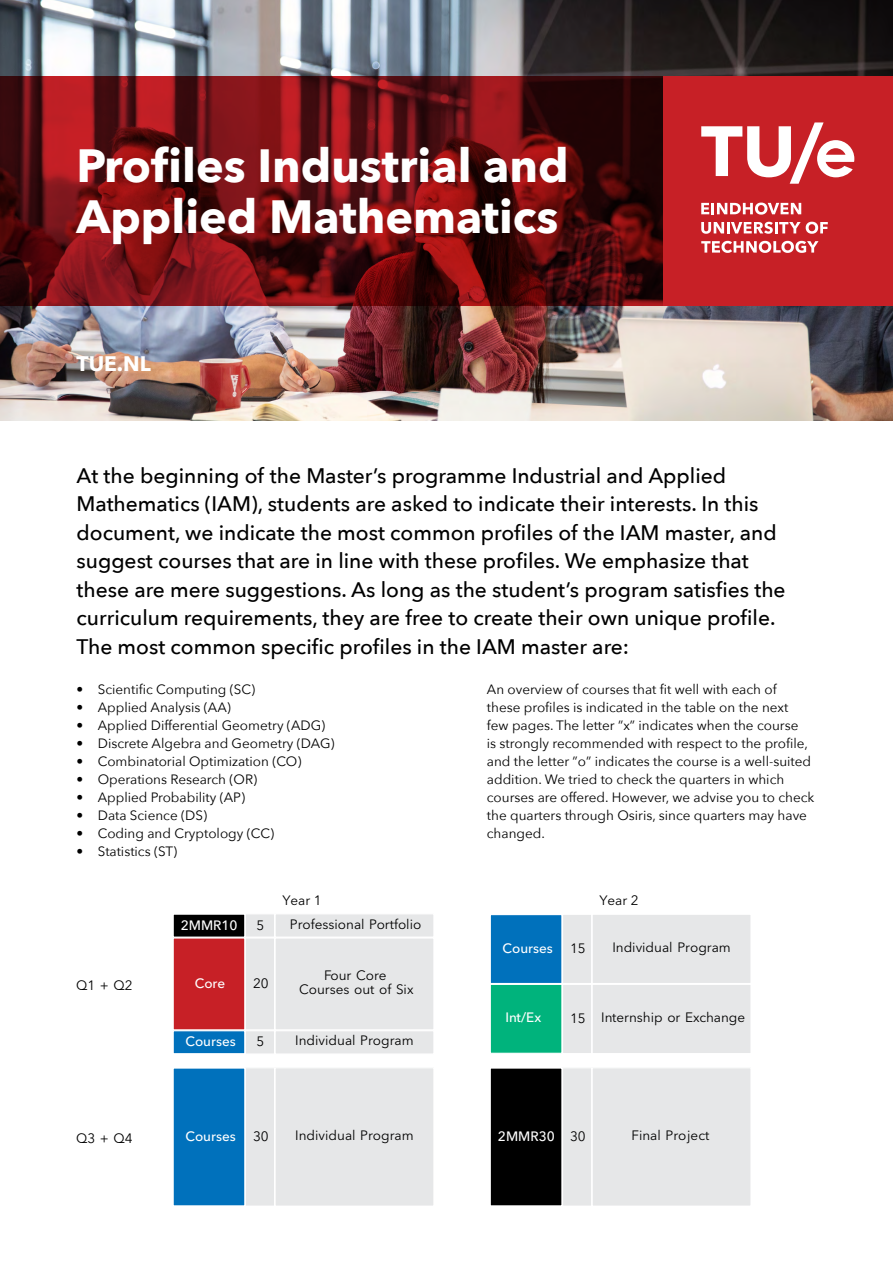
<style>
.page{position:relative;width:893px;height:1263px;background:#fff}
.page>*{position:absolute;margin:0;border:0;box-sizing:border-box;transform-origin:0 0}
.t1{font:700 46.5px/51px "Avenir Next";color:#fff}
.t2{font:500 21px/28.5px "Avenir Next";color:#000}
.t3{font:700 21px "Avenir Next";color:#fff}
.t4{font:13.5px/18px "Avenir Next";color:#000}
.t5{font:500 13.5px "Avenir Next";color:#fff}
.s1{font-weight:400;color:#000}
</style>
<div class="page">
<img style="left:0;top:0;width:893px;height:421px">
<svg style="left:0;top:77px;width:663px;height:229px;background:#640e11"></svg>
<div style="left:663px;top:77px;width:230px;height:229px;background:#c72026"></div>
<svg style="left:701px;top:203px;width:100px;height:12px"></svg>
<svg style="left:701px;top:241px;width:117px;height:12px"></svg>
<svg style="left:701px;top:222px;width:127px;height:12px"></svg>
<svg style="left:701px;top:122px;width:153px;height:62px"></svg>
<div style="left:173px;top:913px;width:72px;height:25px;background:#000;border:1px solid #fff"></div>
<div style="left:245px;top:913px;width:30px;height:25px;background:#e6e7e8;border:1px solid #fff"></div>
<div style="left:275px;top:913px;width:159px;height:25px;background:#e6e7e8;border:1px solid #fff"></div>
<div style="left:173px;top:937px;width:72px;height:93px;background:#c72026;border:1px solid #fff"></div>
<div style="left:245px;top:937px;width:30px;height:93px;background:#e6e7e8;border:1px solid #fff"></div>
<div style="left:275px;top:937px;width:159px;height:93px;background:#e6e7e8;border:1px solid #fff"></div>
<div style="left:173px;top:1030px;width:72px;height:24px;background:#0071bc;border:1px solid #fff"></div>
<div style="left:245px;top:1030px;width:30px;height:24px;background:#e6e7e8;border:1px solid #fff"></div>
<div style="left:275px;top:1030px;width:159px;height:24px;background:#e6e7e8;border:1px solid #fff"></div>
<div style="left:490px;top:914px;width:72px;height:70px;background:#0071bc;border:1px solid #fff"></div>
<div style="left:562px;top:914px;width:30px;height:70px;background:#e6e7e8;border:1px solid #fff"></div>
<div style="left:592px;top:914px;width:159px;height:69px;background:#e6e7e8"></div>
<div style="left:592px;top:914px;width:160px;height:70px;border:1px solid #fff"></div>
<div style="left:490px;top:984px;width:72px;height:70px;background:#00b37c;border:1px solid #fff"></div>
<div style="left:562px;top:984px;width:30px;height:70px;background:#e6e7e8;border:1px solid #fff"></div>
<div style="left:592px;top:984px;width:159px;height:69px;background:#e6e7e8"></div>
<div style="left:592px;top:984px;width:160px;height:70px;border:1px solid #fff"></div>
<div style="left:173px;top:1068px;width:72px;height:138px;background:#0071bc"></div>
<div style="left:173px;top:1067px;width:72px;height:139px;border:1px solid #fff"></div>
<div style="left:245px;top:1068px;width:29px;height:138px;background:#e6e7e8"></div>
<div style="left:245px;top:1067px;width:30px;height:140px;border:1px solid #fff"></div>
<div style="left:275px;top:1068px;width:159px;height:138px;background:#e6e7e8"></div>
<div style="left:275px;top:1067px;width:159px;height:140px;border:1px solid #fff"></div>
<div style="left:490px;top:1068px;width:72px;height:138px;background:#000"></div>
<div style="left:490px;top:1067px;width:72px;height:139px;border:1px solid #fff"></div>
<div style="left:562px;top:1068px;width:30px;height:138px;background:#e6e7e8"></div>
<div style="left:562px;top:1067px;width:30px;height:140px;border:1px solid #fff"></div>
<div style="left:592px;top:1068px;width:159px;height:138px;background:#e6e7e8"></div>
<div style="left:592px;top:1067px;width:160px;height:140px;border:1px solid #fff"></div>
<h1 class="t1" style="left:77px;top:140px;width:494px">Profiles Industrial and<br>Applied Mathematics</h1>
<h2 class="t3" style="left:77px;top:345px;width:76px">TUE.NL</h2>
<p class="t2" style="left:77px;top:460px;width:711px">At the beginning of the Master’s programme Industrial and Applied Mathematics (IAM), students are asked to indicate their interests. In this document, we indicate the most common profiles of the IAM master, and suggest courses that are in line with these profiles. We emphasize that these are mere suggestions. As long as the student’s program satisfies the curriculum requirements, they are free to create their own unique profile.<br>The most common specific profiles in the IAM master are:</p>
<p class="t4" style="left:77px;top:680px;width:180px">• Scientific Computing (SC)</p>
<p class="t4" style="left:77px;top:698px;width:156px">• Applied Analysis (AA)</p>
<p class="t4" style="left:77px;top:716px;width:250px">• Applied Differential Geometry (ADG)</p>
<p class="t4" style="left:77px;top:734px;width:260px">• Discrete Algebra and Geometry (DAG)</p>
<p class="t4" style="left:77px;top:752px;width:226px">• Combinatorial Optimization (CO)</p>
<p class="t4" style="left:77px;top:770px;width:182px">• Operations Research (OR)</p>
<p class="t4" style="left:77px;top:788px;width:170px">• Applied Probability (AP)</p>
<p class="t4" style="left:77px;top:806px;width:132px">• Data Science (DS)</p>
<p class="t4" style="left:77px;top:824px;width:199px">• Coding and Cryptology (CC)</p>
<p class="t4" style="left:77px;top:842px;width:102px">• Statistics (ST)</p>
<p class="t4" style="left:487px;top:680px;width:329px">An overview of courses that fit well with each of<br>these profiles is indicated in the table on the next<br>few pages. The letter ”x” indicates when the course<br>is strongly recommended with respect to the profile, and the letter ”o” indicates the course is a well-suited addition. We tried to check the quarters in which courses are offered. However, we advise you to check the quarters through Osiris, since quarters may have changed.</p>
<p class="t4" style="left:282px;top:890px;width:41px">Year 1</p>
<p class="t4" style="left:599px;top:890px;width:41px">Year 2</p>
<p class="t4" style="left:76px;top:975px;width:58px">Q1 + Q2</p>
<p class="t5" style="left:181px;top:913px;width:58px">2MMR10</p>
<p class="t4" style="left:256px;top:915px;width:9px">5</p>
<p class="t4" style="left:290px;top:914px;width:133px">Professional Portfolio</p>
<p class="t5" style="left:195px;top:972px;width:32px">Core</p>
<p class="t4" style="left:253px;top:973px;width:17px">20</p>
<p class="t4" style="left:299px;top:967px;width:116px;line-height:14.9px;text-align:center">Four Core<br>Courses out of Six</p>
<p class="t5" style="left:185px;top:1030px;width:52px">Courses</p>
<p class="t4" style="left:256px;top:1032px;width:9px">5</p>
<p class="t4" style="left:295px;top:1031px;width:120px">Individual Program</p>
<p class="t5" style="left:503px;top:937px;width:52px">Courses</p>
<p class="t4" style="left:570px;top:939px;width:17px">15</p>
<p class="t4" style="left:612px;top:938px;width:120px">Individual Program</p>
<p class="t5" style="left:505px;top:1006px;width:37px">Int/Ex</p>
<p class="t4" style="left:570px;top:1007px;width:177px">15 Internship or Exchange</p>
<p class="t4" style="left:76px;top:1128px;width:58px">Q3 + Q4</p>
<p class="t5" style="left:185px;top:1125px;width:52px">Courses</p>
<p class="t4" style="left:253px;top:1126px;width:17px">30</p>
<p class="t4" style="left:295px;top:1126px;width:120px">Individual Program</p>
<p class="t5" style="left:498px;top:1125px;width:89px">2MMR30 <span class="s1">30</span></p>
<p class="t4" style="left:631px;top:1126px;width:79px">Final Project</p>
</div>
